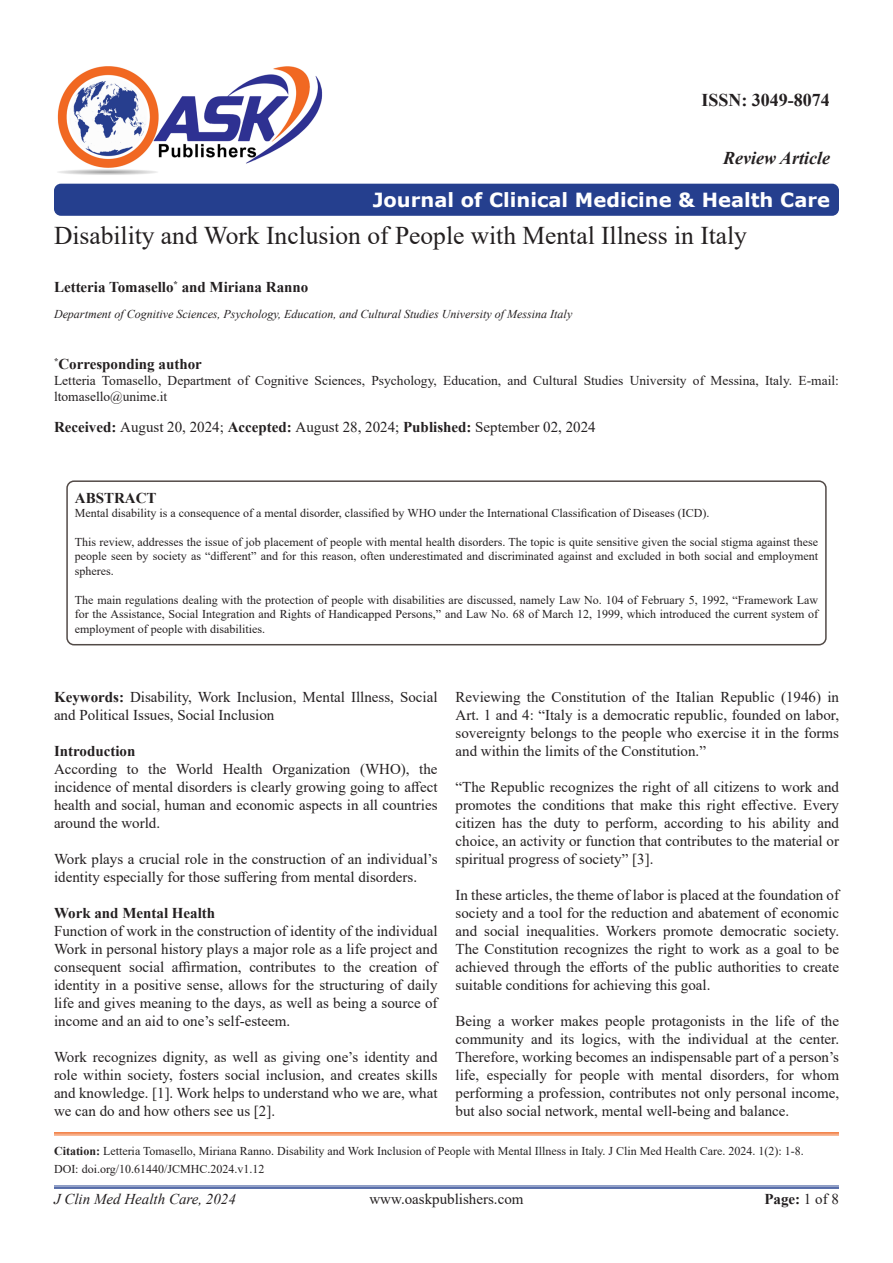
<style>
.page{position:relative;width:893px;height:1263px;background:#fff}
.page>*{position:absolute;margin:0;border:0;box-sizing:border-box;transform-origin:0 0}
.t1{font:25.5px "Times New Roman";color:#231f20}
.t2{font:700 19.5px "Verdana";color:#fff}
.t3{font:700 18px "Times New Roman";color:#231f20}
.t4{font:italic 700 18px "Times New Roman";color:#231f20}
.t5{font:15px/18px "Times New Roman";color:#231f20;text-align:justify}
.t6{font:700 15px "Times New Roman";color:#231f20}
.t7{font:italic 15px "Times New Roman";color:#231f20}
.t8{font:13.5px/16.2px "Times New Roman";color:#231f20}
.t9{font:12px/14.4px "Times New Roman";color:#231f20;text-align:justify}
.t10{font:italic 12px "Times New Roman";color:#231f20}
.s1{font-weight:700}
.s2{font-weight:400}
</style>
<div class="page">
<hr style="left:54px;top:1186px;width:785px;height:1px;background:#24418f">
<hr style="left:54px;top:1187px;width:785px;height:2px;background:#24418f">
<div style="left:54px;top:184px;width:785px;height:32px;background:#253f8e;border-radius:7px"></div>
<hr style="left:54px;top:1132px;width:785px;height:2px;background:#f06822">
<hr style="left:54px;top:1135px;width:785px;height:1px;background:#f06822">
<img style="left:57px;top:66px;width:266px;height:109px">
<div style="left:66px;top:480px;width:761px;height:165px;border:2px solid #524a47;border-radius:7px"></div>
<p class="t3" style="left:701px;top:87px;width:130px">ISSN: 3049-8074</p>
<p class="t4" style="left:723px;top:145px;width:108px">Review Article</p>
<p class="t2" style="left:373px;top:186px;width:459px">Journal of Clinical Medicine &amp; Health Care</p>
<p class="t1" style="left:54px;top:217px;width:695px">Disability and Work Inclusion of People with Mental Illness in Italy</p>
<p class="t6" style="left:54px;top:276px;width:256px">Letteria Tomasello<sup>*</sup> and Miriana Ranno</p>
<p class="t10" style="left:54px;top:306px;width:520px">Department of Cognitive Sciences, Psychology, Education, and Cultural Studies University of Messina Italy</p>
<p class="t6" style="left:54px;top:353px;width:149px"><sup>*</sup>Corresponding author</p>
<p class="t8" style="left:54px;top:372px;width:786px">Letteria Tomasello, Department of Cognitive Sciences, Psychology, Education, and Cultural Studies University of Messina, Italy. E-mail: ltomasello@unime.it</p>
<p class="t5" style="left:54px;top:418px;width:543px"><span class="s1">Received:</span> August 20, 2024; <span class="s1">Accepted:</span> August 28, 2024; <span class="s1">Published:</span> September 02, 2024</p>
<p class="t6" style="left:75px;top:487px;width:83px">ABSTRACT</p>
<p class="t9" style="left:75px;top:506px;width:636px">Mental disability is a consequence of a mental disorder, classified by WHO under the International Classification of Diseases (ICD).</p>
<p class="t9" style="left:75px;top:534px;width:745px">This review, addresses the issue of job placement of people with mental health disorders. The topic is quite sensitive given the social stigma against these people seen by society as “different” and for this reason, often underestimated and discriminated against and excluded in both social and employment spheres.</p>
<p class="t9" style="left:75px;top:592px;width:745px">The main regulations dealing with the protection of people with disabilities are discussed, namely Law No. 104 of February 5, 1992, “Framework Law for the Assistance, Social Integration and Rights of Handicapped Persons,” and Law No. 68 of March 12, 1999, which introduced the current system of employment of people with disabilities.</p>
<p class="t5" style="left:54px;top:687px;width:385px"><span class="s1">Keywords:</span> Disability, Work Inclusion, Mental Illness, Social and Political Issues, Social Inclusion</p>
<p class="t6" style="left:54px;top:740px;width:83px">Introduction</p>
<p class="t5" style="left:54px;top:759px;width:385px">According to the World Health Organization (WHO), the incidence of mental disorders is clearly growing going to affect health and social, human and economic aspects in all countries around the world.</p>
<p class="t5" style="left:54px;top:849px;width:385px">Work plays a crucial role in the construction of an individual’s identity especially for those suffering from mental disorders.</p>
<p class="t6" style="left:54px;top:902px;width:163px">Work and Mental Health</p>
<p class="t5" style="left:54px;top:921px;width:385px">Function of work in the construction of identity of the individual</p>
<p class="t5" style="left:54px;top:939px;width:385px">Work in personal history plays a major role as a life project and consequent social affirmation, contributes to the creation of identity in a positive sense, allows for the structuring of daily life and gives meaning to the days, as well as being a source of income and an aid to one’s self-esteem.</p>
<p class="t5" style="left:54px;top:1047px;width:385px">Work recognizes dignity, as well as giving one’s identity and role within society, fosters social inclusion, and creates skills and knowledge. [1]. Work helps to understand who we are, what we can do and how others see us [2].</p>
<p class="t5" style="left:456px;top:687px;width:385px">Reviewing the Constitution of the Italian Republic (1946) in Art. 1 and 4: “Italy is a democratic republic, founded on labor, sovereignty belongs to the people who exercise it in the forms and within the limits of the Constitution.”</p>
<p class="t5" style="left:456px;top:777px;width:385px">“The Republic recognizes the right of all citizens to work and promotes the conditions that make this right effective. Every citizen has the duty to perform, according to his ability and choice, an activity or function that contributes to the material or spiritual progress of society” [3].</p>
<p class="t5" style="left:456px;top:885px;width:385px">In these articles, the theme of labor is placed at the foundation of society and a tool for the reduction and abatement of economic and social inequalities. Workers promote democratic society.<br>The Constitution recognizes the right to work as a goal to be achieved through the efforts of the public authorities to create suitable conditions for achieving this goal.</p>
<p class="t5" style="left:456px;top:1011px;width:385px">Being a worker makes people protagonists in the life of the community and its logics, with the individual at the center.<br>Therefore, working becomes an indispensable part of a person’s life, especially for people with mental disorders, for whom performing a profession, contributes not only personal income, but also social network, mental well-being and balance.</p>
<p class="t9" style="left:54px;top:1144px;width:751px"><span class="s1">Citation:</span> Letteria Tomasello, Miriana Ranno. Disability and Work Inclusion of People with Mental Illness in Italy. J Clin Med Health Care. 2024. 1(2): 1-8.</p>
<p class="t9" style="left:54px;top:1162px;width:212px">DOI: doi.org/10.61440/JCMHC.2024.v1.12</p>
<p class="t6" style="left:764px;top:1188px;width:76px">Page: <span class="s2">1 of 8</span></p>
<p class="t7" style="left:54px;top:1189px;width:183px">J Clin Med Health Care, 2024</p>
<p class="t5" style="left:369px;top:1190px;width:156px">www.oaskpublishers.com</p>
</div>
